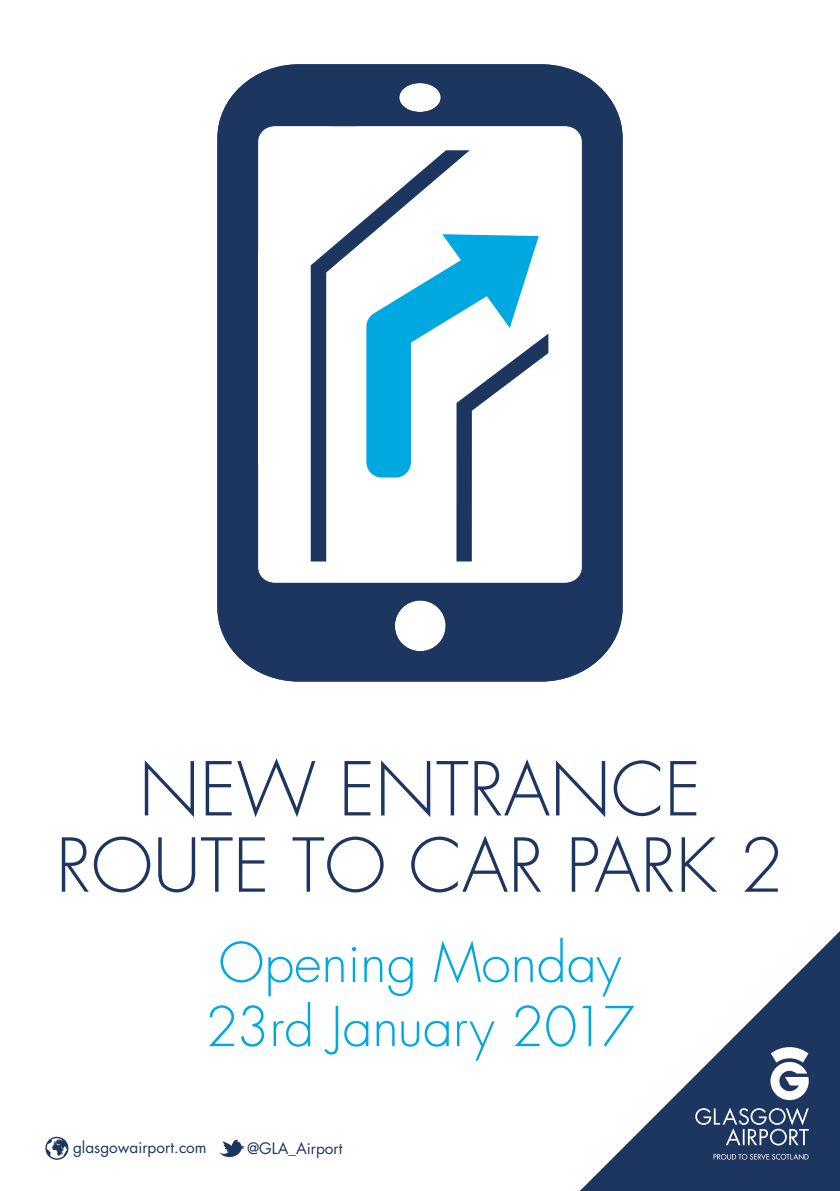
<style>
.page{position:relative;width:840px;height:1191px;background:#fff}
.page>*{position:absolute;margin:0;border:0;box-sizing:border-box;transform-origin:0 0}
.t1{font:300 72.2px/76.2px "Futura";color:#1d3660;text-align:center}
.t2{font:300 53.4px/64.2px "Futura";color:#00a8e2}
.t3{font:15.4px "Futura";color:#1d3660}
</style>
<div class="page">
<svg style="left:219px;top:1139px;width:25px;height:19px"></svg>
<svg style="left:45px;top:1136px;width:23px;height:23px"></svg>
<svg style="left:580px;top:932px;width:259px;height:259px"></svg>
<svg style="left:770px;top:1047px;width:38px;height:53px"></svg>
<svg style="left:694px;top:1107px;width:114px;height:38px;background:#4d6081"></svg>
<svg style="left:713px;top:1153px;width:95px;height:6px"></svg>
<svg style="left:217px;top:64px;width:405px;height:617px"></svg>
<h1 class="t1" style="left:56px;top:753px;width:729px">NEW ENTRANCE<br>ROUTE TO CAR PARK 2</h1>
<h2 class="t2" style="left:205px;top:932px;width:430px">Opening Monday<br>23rd January 2017</h2>
<p class="t3" style="left:73px;top:1137px;width:135px">glasgowairport.com</p>
<p class="t3" style="left:247px;top:1138px;width:97px">@GLA_Airport</p>
</div>
